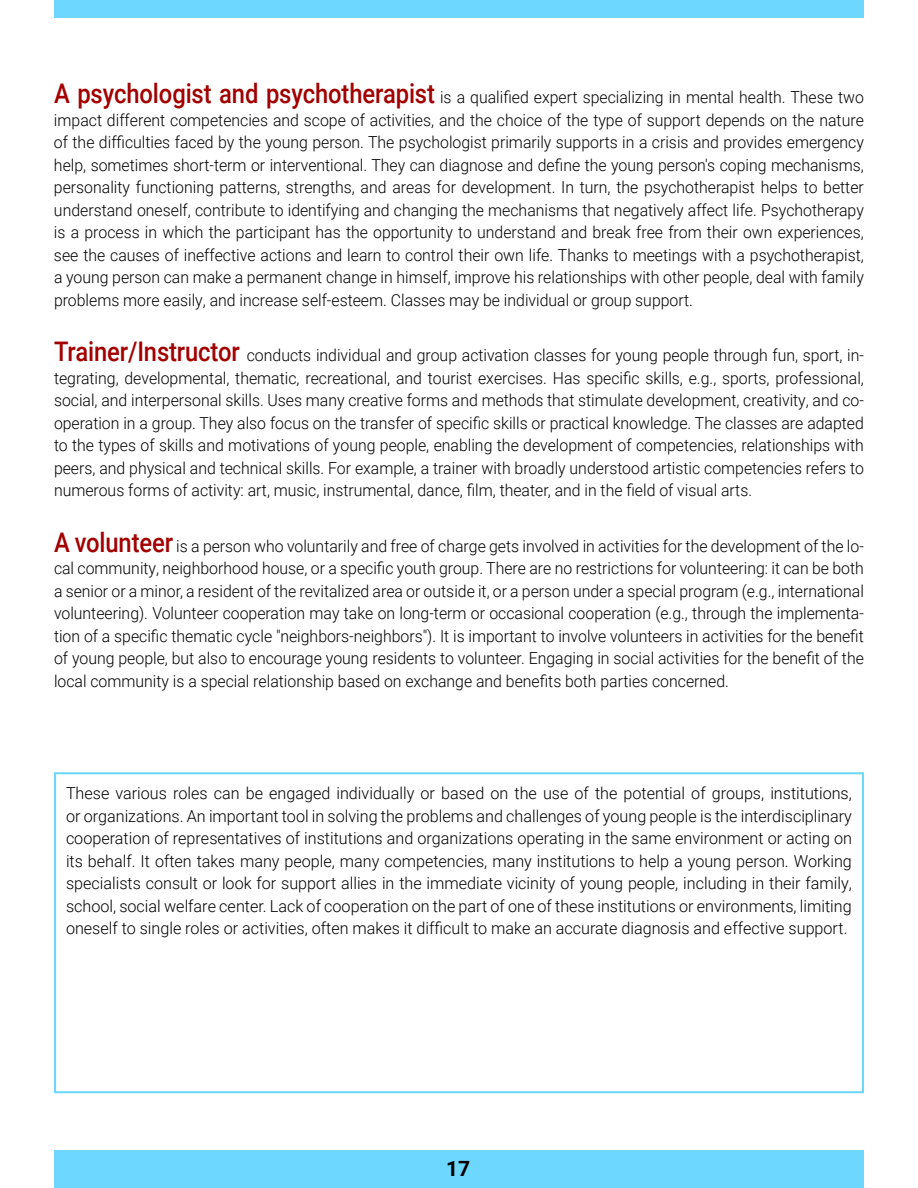
<style>
.page{position:relative;width:918px;height:1188px;background:#fff}
.page>*{position:absolute;margin:0;border:0;box-sizing:border-box;transform-origin:0 0}
.t1{font:700 21px "Roboto";color:#000}
.t2{font:300 16.5px/22.5px "Roboto";color:#000;text-align:justify;scale:.96 1}
.t3{font:300 16.5px/22.5px "Roboto";color:#000;text-align:justify}
.s1{font-weight:500;font-size:27px;color:#a20000}
</style>
<div class="page">
<div style="left:54px;top:1150px;width:810px;height:38px;background:#6ed7ff"></div>
<div style="left:54px;top:0;width:810px;height:18px;background:#6ed7ff"></div>
<div style="left:54px;top:772px;width:810px;height:321px;border:2px solid #6ed7ff"></div>
<p class="t2" style="left:54px;top:86px;width:845px"><span class="s1">A psychologist and psychotherapist</span> is a qualified expert specializing in mental health. These two impact different competencies and scope of activities, and the choice of the type of support depends on the nature of the difficulties faced by the young person. The psychologist primarily supports in a crisis and provides emergency help, sometimes short-term or interventional. They can diagnose and define the young person's coping mechanisms, personality functioning patterns, strengths, and areas for development. In turn, the psychotherapist helps to better understand oneself, contribute to identifying and changing the mechanisms that negatively affect life. Psychotherapy is a process in which the participant has the opportunity to understand and break free from their own experiences, see the causes of ineffective actions and learn to control their own life. Thanks to meetings with a psychotherapist, a young person can make a permanent change in himself, improve his relationships with other people, deal with family problems more easily, and increase self-esteem. Classes may be individual or group support.</p>
<p class="t2" style="left:54px;top:344px;width:845px"><span class="s1">Trainer/Instructor</span> conducts individual and group activation classes for young people through fun, sport, in&shy;tegrating, developmental, thematic, recreational, and tourist exercises. Has specific skills, e.g., sports, professional, social, and interpersonal skills. Uses many creative forms and methods that stimulate development, creativity, and co&shy;operation in a group. They also focus on the transfer of specific skills or practical knowledge. The classes are adapted to the types of skills and motivations of young people, enabling the development of competencies, relationships with peers, and physical and technical skills. For example, a trainer with broadly understood artistic competencies refers to numerous forms of activity: art, music, instrumental, dance, film, theater, and in the field of visual arts.</p>
<p class="t2" style="left:54px;top:534px;width:845px"><span class="s1">A volunteer</span> is a person who voluntarily and free of charge gets involved in activities for the development of the lo&shy;cal community, neighborhood house, or a specific youth group. There are no restrictions for volunteering: it can be both a senior or a minor, a resident of the revitalized area or outside it, or a person under a special program (e.g., international volunteering). Volunteer cooperation may take on long-term or occasional cooperation (e.g., through the implementa&shy;tion of a specific thematic cycle "neighbors-neighbors"). It is important to involve volunteers in activities for the benefit of young people, but also to encourage young residents to volunteer. Engaging in social activities for the benefit of the local community is a special relationship based on exchange and benefits both parties concerned.</p>
<p class="t3" style="left:66px;top:782px;width:787px">These various roles can be engaged individually or based on the use of the potential of groups, institutions, or organizations. An important tool in solving the problems and challenges of young people is the interdisciplinary cooperation of representatives of institutions and organizations operating in the same environment or acting on its behalf. It often takes many people, many competencies, many institutions to help a young person. Working specialists consult or look for support allies in the immediate vicinity of young people, including in their family, school, social welfare center. Lack of cooperation on the part of one of these institutions or environments, limiting oneself to single roles or activities, often makes it difficult to make an accurate diagnosis and effective support.</p>
<p class="t1" style="left:446px;top:1154px;width:26px">17</p>
</div>
